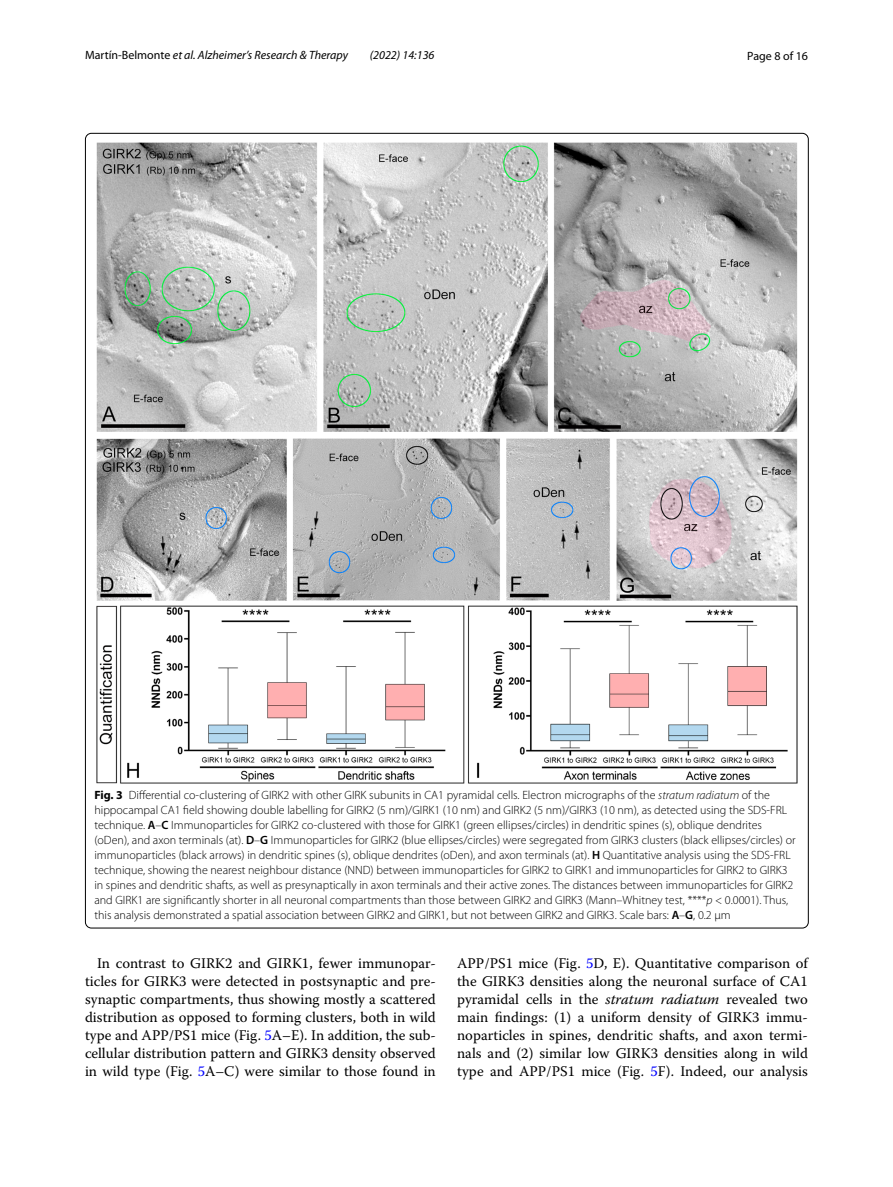
<style>
.page{position:relative;width:893px;height:1187px;background:#fff}
.page>*{position:absolute;margin:0;border:0;box-sizing:border-box;transform-origin:0 0}
.t1{font:14.7px/18px "Warnock Pro";color:#000;text-align:justify}
.t2{font:300 12px/15px "Myriad Pro";color:#000}
.t3{font:italic 12px "Myriad Pro";color:#000}
.t4{font:12px "Myriad Pro";color:#000}
.s1{font-style:normal}
.s2{font-weight:700}
.s3{font-style:italic}
.s4{font-weight:600}
.s5{color:#00f}
</style>
<div class="page">
<img style="left:97px;top:142px;width:700px;height:641px">
<p class="t3" style="left:85px;top:48px;width:264px"><span class="s1">Martín‑Belmonte</span> et al. Alzheimer’s Research &amp; Therapy</p>
<p class="t3" style="left:370px;top:48px;width:66px">(2022) 14:136</p>
<p class="t4" style="left:747px;top:48px;width:62px">Page 8 of 16</p>
<p class="t2" style="left:94px;top:787px;width:703px"><span class="s2">Fig. 3</span> Differential co-clustering of GIRK2 with other GIRK subunits in CA1 pyramidal cells. Electron micrographs of the <span class="s3">stratum radiatum</span> of the hippocampal CA1 field showing double labelling for GIRK2 (5 nm)/GIRK1 (10 nm) and GIRK2 (5 nm)/GIRK3 (10 nm), as detected using the SDS-FRL technique. <span class="s4">A</span>–<span class="s4">C</span> Immunoparticles for GIRK2 co-clustered with those for GIRK1 (green ellipses/circles) in dendritic spines (s), oblique dendrites (oDen), and axon terminals (at). <span class="s4">D</span>–<span class="s4">G</span> Immunoparticles for GIRK2 (blue ellipses/circles) were segregated from GIRK3 clusters (black ellipses/circles) or immunoparticles (black arrows) in dendritic spines (s), oblique dendrites (oDen), and axon terminals (at). <span class="s4">H</span> Quantitative analysis using the SDS-FRL technique, showing the nearest neighbour distance (NND) between immunoparticles for GIRK2 to GIRK1 and immunoparticles for GIRK2 to GIRK3 in spines and dendritic shafts, as well as presynaptically in axon terminals and their active zones. The distances between immunoparticles for GIRK2 and GIRK1 are significantly shorter in all neuronal compartments than those between GIRK2 and GIRK3 (Mann–Whitney test, ****<span class="s3">p</span> &lt; 0.0001). Thus, this analysis demonstrated a spatial association between GIRK2 and GIRK1, but not between GIRK2 and GIRK3. Scale bars: <span class="s4">A</span>–<span class="s4">G</span>, 0.2 μm</p>
<p class="t1" style="left:85px;top:954px;width:352px;text-indent:12px">In contrast to GIRK2 and GIRK1, fewer immunopar&shy;ticles for GIRK3 were detected in postsynaptic and pre&shy;synaptic compartments, thus showing mostly a scattered distribution as opposed to forming clusters, both in wild type and APP/PS1 mice (Fig. <span class="s5">5</span>A–E). In addition, the sub&shy;cellular distribution pattern and GIRK3 density observed in wild type (Fig. <span class="s5">5</span>A–C) were similar to those found in</p>
<p class="t1" style="left:457px;top:954px;width:352px">APP/PS1 mice (Fig. <span class="s5">5</span>D, E). Quantitative comparison of the GIRK3 densities along the neuronal surface of CA1 pyramidal cells in the <span class="s3">stratum radiatum</span> revealed two main findings: (1) a uniform density of GIRK3 immu&shy;noparticles in spines, dendritic shafts, and axon termi&shy;nals and (2) similar low GIRK3 densities along in wild type and APP/PS1 mice (Fig. <span class="s5">5</span>F). Indeed, our analysis</p>
</div>
